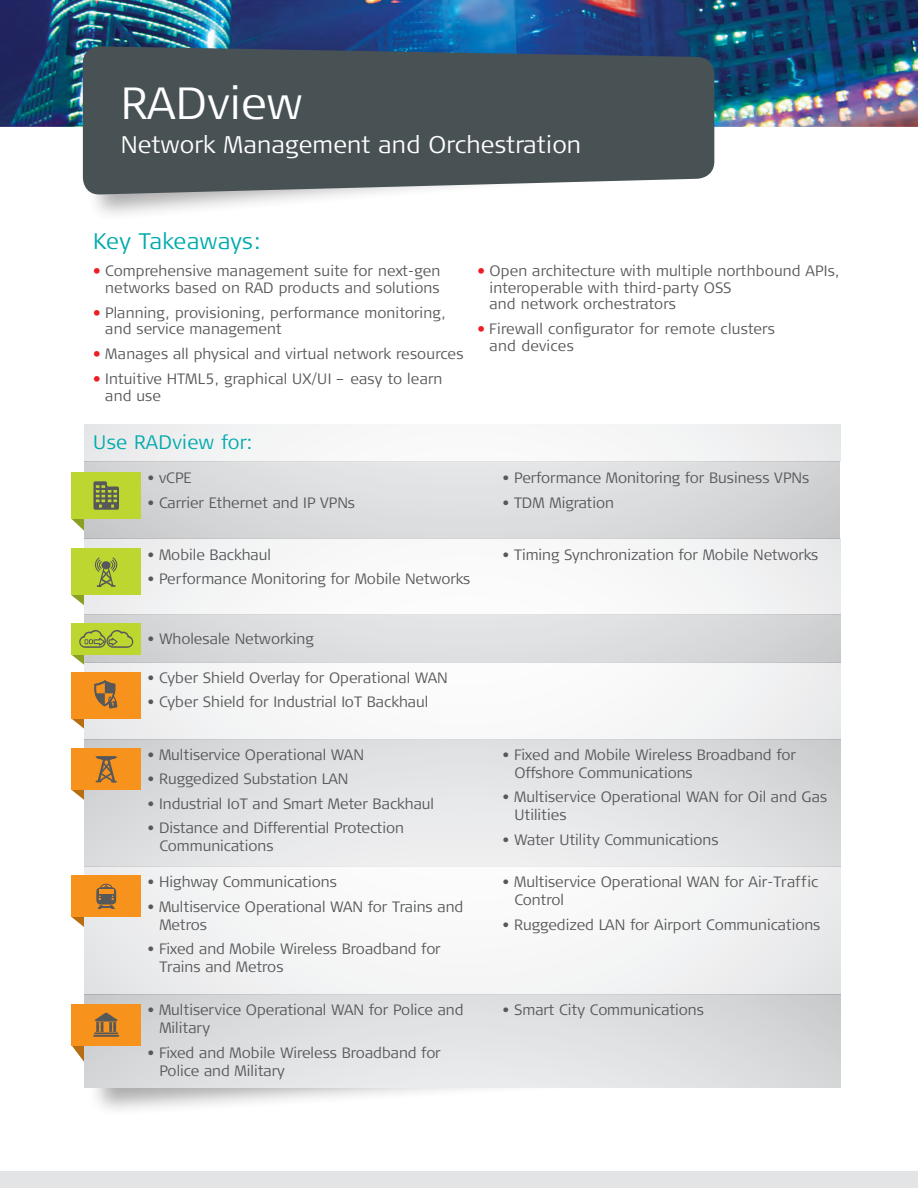
<style>
.page{position:relative;width:918px;height:1188px;background:#fff}
.page>*{position:absolute;margin:0;border:0;box-sizing:border-box;transform-origin:0 0}
.t1{font:300 45px "Signa Column";letter-spacing:.01em;color:#fff}
.t2{font:300 24px "Signa Column";letter-spacing:.01em;color:#fff}
.t3{font:300 22.5px "Signa Column";letter-spacing:.02em;color:#00aaad}
.t4{font:300 19.5px "Signa Column";letter-spacing:.02em;color:#00aaad}
.t5{font:300 15px/18px "Signa Column";color:#57585a}
.t6{font:300 15px/16.5px "Signa Column";letter-spacing:.02em;color:#57585a}
.s1{font-family:"Signa Normal";font-weight:700;color:#ee1d23}
</style>
<div class="page">
<svg style="left:72px;top:917px;width:12px;height:10px"></svg>
<div style="left:88px;top:456px;width:724px;height:662px;background:#231f20;opacity:.75"></div>
<div style="left:84px;top:462px;width:756px;height:76px;background:linear-gradient(to bottom,#dfe0e2,#d4d5d7)"></div>
<div style="left:84px;top:538px;width:756px;height:77px;background:#f7f7f8"></div>
<div style="left:84px;top:739px;width:756px;height:128px;background:linear-gradient(to bottom,#d8d9db,#e9e9eb)"></div>
<div style="left:84px;top:867px;width:756px;height:127px;background:linear-gradient(to right,#f2f2f2,#f3f4f5)"></div>
<div style="left:84px;top:425px;width:756px;height:37px;background:#f5f5f6"></div>
<div style="left:84px;top:994px;width:756px;height:94px;background:linear-gradient(to bottom,#d7d8da,#e3e4e6)"></div>
<img style="left:0;top:0;width:918px;height:127px">
<div style="left:86px;top:61px;width:627px;height:162px;background:#231f20;opacity:.75"></div>
<svg style="left:83px;top:46px;width:631px;height:149px;background:#505a60"></svg>
<div style="left:0;top:1171px;width:918px;height:17px;background:#e2e4e5"></div>
<div style="left:72px;top:472px;width:69px;height:47px;background:#bed630"></div>
<svg style="left:72px;top:481px;width:47px;height:55px"></svg>
<div style="left:72px;top:749px;width:69px;height:41px;background:#f7931d"></div>
<svg style="left:72px;top:756px;width:45px;height:48px"></svg>
<div style="left:72px;top:876px;width:69px;height:41px;background:#f7931d"></div>
<svg style="left:96px;top:887px;width:20px;height:17px"></svg>
<svg style="left:97px;top:883px;width:18px;height:26px"></svg>
<div style="left:72px;top:1004px;width:69px;height:41px;background:#f7931d"></div>
<svg style="left:72px;top:1012px;width:46px;height:57px"></svg>
<hr style="left:96px;top:1019px;width:21px;height:2px;background:#57585a">
<hr style="left:93px;top:1035px;width:26px;height:2px;background:#57585a">
<div style="left:84px;top:663px;width:756px;height:76px;background:#f7f7f8"></div>
<div style="left:72px;top:672px;width:69px;height:47px;background:#f7931d"></div>
<svg style="left:72px;top:680px;width:45px;height:53px"></svg>
<div style="left:84px;top:615px;width:756px;height:48px;background:linear-gradient(to right,#dadbdd,#dadbdd)"></div>
<div style="left:72px;top:623px;width:69px;height:32px;background:#bed630"></div>
<svg style="left:72px;top:630px;width:61px;height:39px"></svg>
<div style="left:72px;top:548px;width:69px;height:47px;background:#bed630"></div>
<svg style="left:72px;top:557px;width:45px;height:53px"></svg>
<h1 class="t1" style="left:121px;top:78px;width:183px">RADview</h1>
<h2 class="t2" style="left:121px;top:131px;width:462px">Network Management and Orchestration</h2>
<h3 class="t3" style="left:93px;top:228px;width:169px">Key Takeaways:</h3>
<p class="t5" style="left:93px;top:263px;width:349px;line-height:16.5px;text-align:right"><span class="s1">•</span> Comprehensive management suite for next-gen networks based on RAD products and solutions</p>
<p class="t5" style="left:105px;top:304px;width:342px;line-height:16.5px;text-indent:-12px"><span class="s1">•</span> Planning, provisioning, performance monitoring, and service management</p>
<p class="t5" style="left:93px;top:345px;width:372px"><span class="s1">•</span> Manages all physical and virtual network resources</p>
<p class="t5" style="left:105px;top:371px;width:339px;line-height:16.5px;text-indent:-12px"><span class="s1">•</span> Intuitive HTML5, graphical UX/UI – easy to learn and use</p>
<h3 class="t4" style="left:93px;top:431px;width:160px">Use RADview for:</h3>
<p class="t5" style="left:147px;top:469px;width:46px">• vCPE</p>
<p class="t5" style="left:147px;top:494px;width:209px">• Carrier Ethernet and IP VPNs</p>
<p class="t5" style="left:490px;top:263px;width:351px;line-height:16.5px;text-indent:-12px"><span class="s1">•</span> Open architecture with multiple northbound APIs, interoperable with third-party OSS<br>and network orchestrators</p>
<p class="t6" style="left:490px;top:321px;width:287px;text-indent:-12px"><span class="s1">•</span> Firewall configurator for remote clusters and devices</p>
<p class="t5" style="left:502px;top:469px;width:308px">• Performance Monitoring for Business VPNs</p>
<p class="t5" style="left:502px;top:494px;width:113px">• TDM Migration</p>
<p class="t5" style="left:147px;top:546px;width:125px">• Mobile Backhaul</p>
<p class="t5" style="left:147px;top:570px;width:325px">• Performance Monitoring for Mobile Networks</p>
<p class="t5" style="left:502px;top:546px;width:318px">• Timing Synchronization for Mobile Networks</p>
<p class="t5" style="left:147px;top:630px;width:168px">• Wholesale Networking</p>
<p class="t5" style="left:147px;top:669px;width:302px">• Cyber Shield Overlay for Operational WAN</p>
<p class="t5" style="left:147px;top:693px;width:282px">• Cyber Shield for Industrial IoT Backhaul</p>
<p class="t5" style="left:147px;top:746px;width:218px">• Multiservice Operational WAN</p>
<p class="t5" style="left:147px;top:770px;width:203px">• Ruggedized Substation LAN</p>
<p class="t5" style="left:147px;top:795px;width:288px">• Industrial IoT and Smart Meter Backhaul</p>
<p class="t5" style="left:159px;top:819px;width:246px;text-indent:-12px">• Distance and Differential Protection<br>Communications</p>
<p class="t5" style="left:147px;top:873px;width:191px">• Highway Communications</p>
<p class="t5" style="left:159px;top:897px;width:306px;text-indent:-12px">• Multiservice Operational WAN for Trains and<br>Metros</p>
<p class="t5" style="left:159px;top:940px;width:283px;text-indent:-12px">• Fixed and Mobile Wireless Broadband for<br>Trains and Metros</p>
<p class="t5" style="left:159px;top:1001px;width:306px;text-indent:-12px">• Multiservice Operational WAN for Police and<br>Military</p>
<p class="t5" style="left:159px;top:1044px;width:283px;text-indent:-12px">• Fixed and Mobile Wireless Broadband for<br>Police and Military</p>
<p class="t5" style="left:514px;top:746px;width:283px;text-indent:-12px">• Fixed and Mobile Wireless Broadband for<br>Offshore Communications</p>
<p class="t5" style="left:514px;top:788px;width:314px;text-indent:-12px">• Multiservice Operational WAN for Oil and Gas<br>Utilities</p>
<p class="t5" style="left:502px;top:831px;width:218px">• Water Utility Communications</p>
<p class="t5" style="left:514px;top:873px;width:305px;text-indent:-12px">• Multiservice Operational WAN for Air-Traffic<br>Control</p>
<p class="t5" style="left:502px;top:915px;width:319px">• Ruggedized LAN for Airport Communications</p>
<p class="t5" style="left:502px;top:1001px;width:203px">• Smart City Communications</p>
</div>
